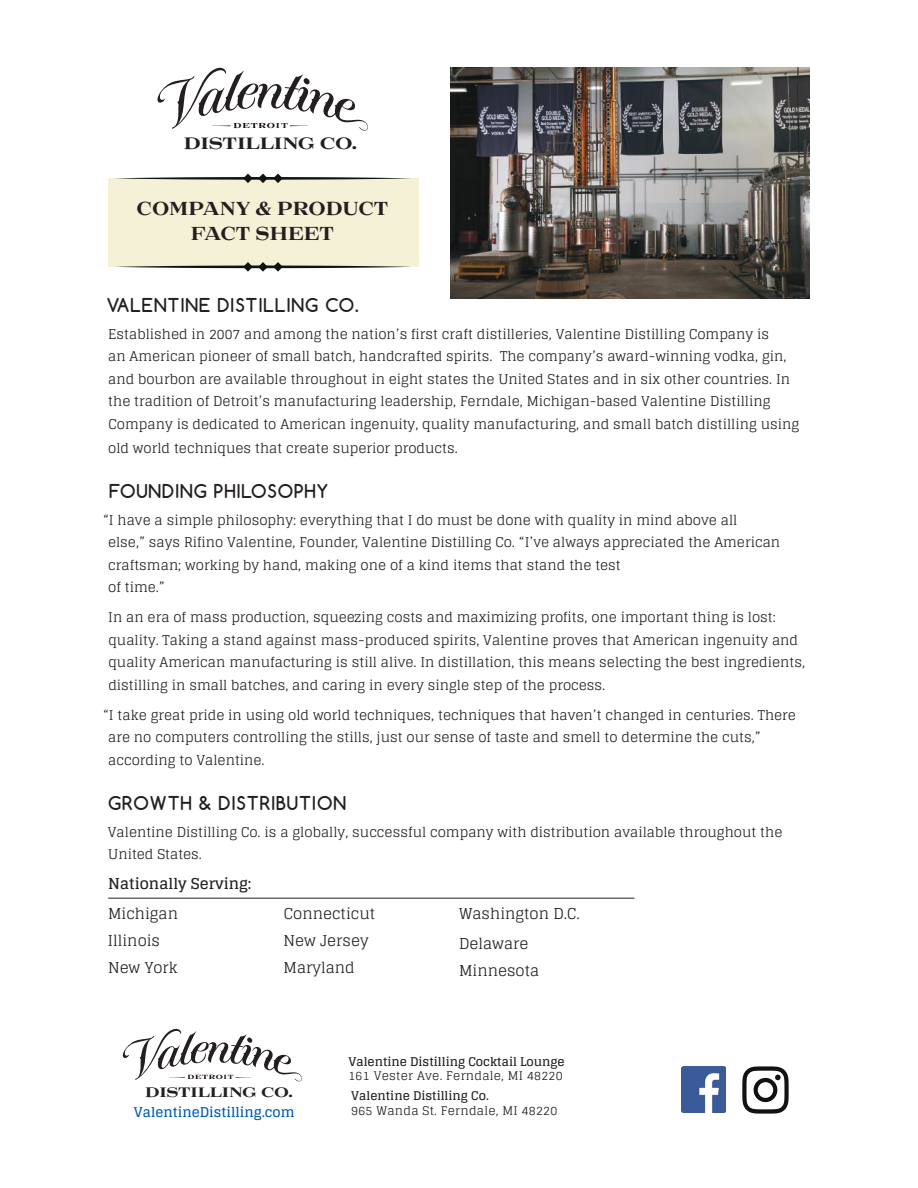
<style>
.page{position:relative;width:918px;height:1188px;background:#fff}
.page>*{position:absolute;margin:0;border:0;box-sizing:border-box;transform-origin:0 0}
.t1{font:21px/25.2px "Luxury Diamond";letter-spacing:.01em;color:#241f1f;text-align:center;scale:.8 1}
.t2{font:18.3px "Luxury Diamond";letter-spacing:-.01em;color:#241f1f;scale:.93 1}
.t3{font:700 18px "Comfortaa";letter-spacing:.05em;color:#241f1f}
.t4{font:15.3px "Luxury Diamond";letter-spacing:-.01em;color:#241f1f;scale:.94 1}
.t5{font:15px/27px "Glegoo";color:#241f1f}
.t6{font:700 15px "Glegoo";color:#241f1f}
.t7{font:13.5px/22.5px "Glegoo";color:#241f1f}
.t8{font:700 13.5px "Glegoo";color:#005dae}
.t9{font:12px "Glegoo";letter-spacing:.02em;color:#241f1f}
.t10{font:700 12px "Glegoo";color:#241f1f}
.t11{font:8.1px "Luxury Diamond";letter-spacing:.1em;color:#10030a}
.t12{font:6.75px "Luxury Diamond";letter-spacing:.1em;color:#10030a}
.s1{color:#241f1f}
</style>
<div class="page">
<svg style="left:122px;top:1028px;width:180px;height:54px"></svg>
<img style="left:681px;top:1067px;width:45px;height:46px">
<svg style="left:742px;top:1066px;width:47px;height:48px"></svg>
<div style="left:108px;top:178px;width:310px;height:89px;background:#f4f1d7"></div>
<svg style="left:157px;top:67px;width:211px;height:64px"></svg>
<svg style="left:116px;top:174px;width:294px;height:9px"></svg>
<svg style="left:116px;top:262px;width:294px;height:10px"></svg>
<hr style="left:108px;top:898px;width:526px;height:1px;background:#241f1f">
<img style="left:450px;top:68px;width:360px;height:230px">
<p class="t11" style="left:233px;top:121px;width:56px">DETRO<span class="s1">IT</span></p>
<h2 class="t2" style="left:184px;top:134px;width:188px">DISTILLING CO.</h2>
<h1 class="t1" style="left:137px;top:196px;width:316px">COMPANY &amp; PRODUCT<br>FACT SHEET</h1>
<h3 class="t3" style="left:107px;top:293px;width:254px">VALENTINE DISTILLING CO.</h3>
<p class="t7" style="left:108px;top:323px;width:693px">Established in 2007 and among the nation’s first craft distilleries, Valentine Distilling Company is<br>an American pioneer of small batch, handcrafted spirits. The company’s award-winning vodka, gin, and bourbon are available throughout in eight states the United States and in six other countries. In the tradition of Detroit’s manufacturing leadership, Ferndale, Michigan-based Valentine Distilling Company is dedicated to American ingenuity, quality manufacturing, and small batch distilling using</p>
<p class="t7" style="left:108px;top:437px;width:351px">old world techniques that create superior products.</p>
<h3 class="t3" style="left:109px;top:479px;width:220px">FOUNDING PHILOSOPHY</h3>
<p class="t7" style="left:108px;top:509px;width:674px;text-indent:-5px">“I have a simple philosophy: everything that I do must be done with quality in mind above all<br>else,” says Rifino Valentine, Founder, Valentine Distilling Co. “I’ve always appreciated the American craftsman; working by hand, making one of a kind items that stand the test<br>of time.”</p>
<p class="t7" style="left:108px;top:606px;width:698px">In an era of mass production, squeezing costs and maximizing profits, one important thing is lost: quality. Taking a stand against mass-produced spirits, Valentine proves that American ingenuity and quality American manufacturing is still alive. In distillation, this means selecting the best ingredients, distilling in small batches, and caring in every single step of the process.</p>
<p class="t7" style="left:108px;top:704px;width:689px;text-indent:-5px">“I take great pride in using old world techniques, techniques that haven’t changed in centuries. There are no computers controlling the stills, just our sense of taste and smell to determine the cuts,” according to Valentine.</p>
<h3 class="t3" style="left:108px;top:791px;width:240px">GROWTH &amp; DISTRIBUTION</h3>
<p class="t7" style="left:108px;top:821px;width:676px">Valentine Distilling Co. is a globally, successful company with distribution available throughout the<br>United States.</p>
<p class="t6" style="left:108px;top:875px;width:145px">Nationally Serving:</p>
<p class="t5" style="left:108px;top:900px;width:72px">Michigan<br>Illinois<br>New York</p>
<p class="t5" style="left:284px;top:900px;width:93px">Connecticut<br>New Jersey<br>Maryland</p>
<p class="t5" style="left:459px;top:899px;width:122px;line-height:30px">Washington D.C.<br>Delaware</p>
<p class="t5" style="left:459px;top:957px;width:82px">Minnesota</p>
<p class="t12" style="left:187px;top:1074px;width:48px">DETRO<span class="s1">IT</span></p>
<p class="t4" style="left:145px;top:1084px;width:159px">DISTILLING CO.</p>
<p class="t10" style="left:348px;top:1055px;width:218px">Valentine Distilling Cocktail Lounge</p>
<p class="t9" style="left:348px;top:1069px;width:216px">161 Vester Ave. Ferndale, MI 48220</p>
<p class="t10" style="left:351px;top:1089px;width:139px">Valentine Distilling Co.</p>
<p class="t8" style="left:134px;top:1104px;width:162px">ValentineDistilling.com</p>
<p class="t9" style="left:351px;top:1104px;width:208px">965 Wanda St. Ferndale, MI 48220</p>
</div>
